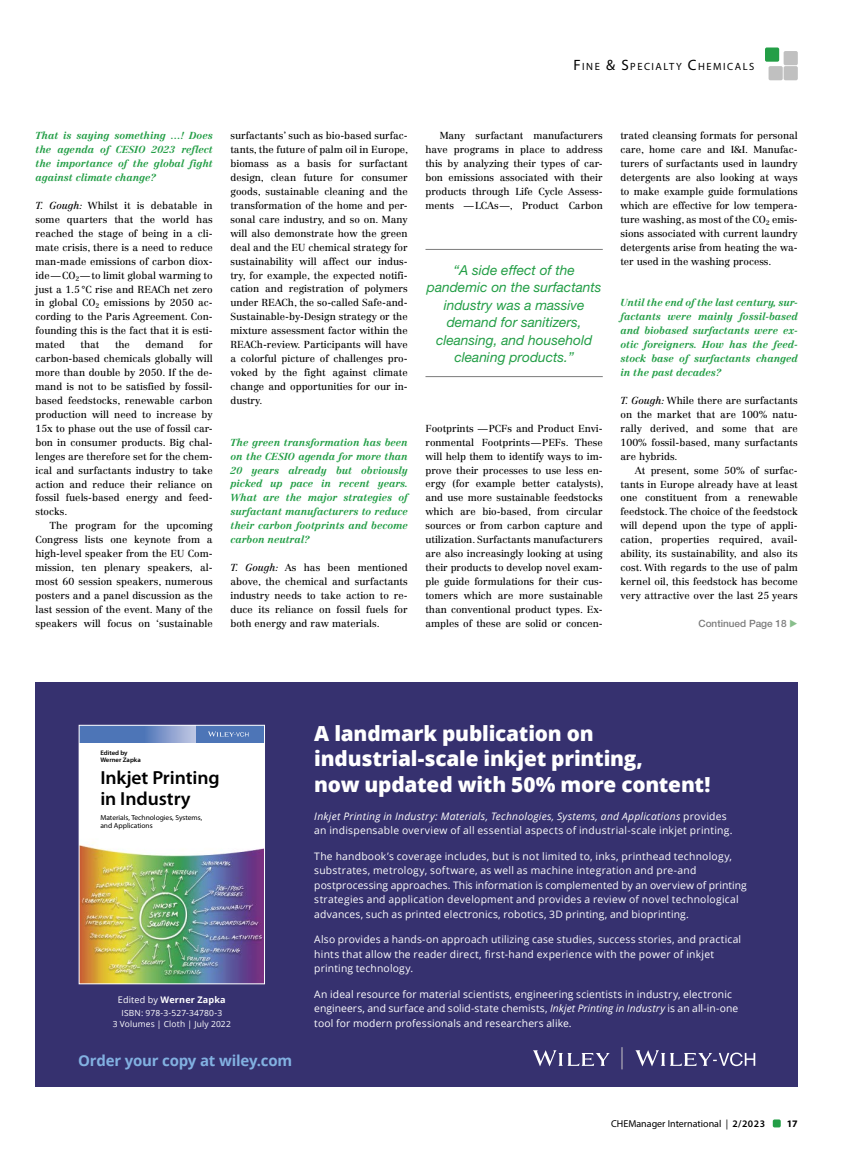
<style>
.page{position:relative;width:851px;height:1170px;background:#fff}
.page>*{position:absolute;margin:0;border:0;box-sizing:border-box;transform-origin:0 0}
.t1{font:800 20.75px/25.6px "Open Sans";letter-spacing:-.01em;color:#fff}
.t2{font:600 19px/20.8px "Myriad Pro";letter-spacing:-.005em;color:#000}
.t3{font:700 15px "Open Sans";letter-spacing:-.015em;color:#82b1e1}
.t4{font:italic 13.75px/17.5px "Helvetica Neue LT Std";color:#239e46;text-align:center}
.t5{font:10.5px "Myriad Pro";letter-spacing:.145em;color:#000}
.t6{font:10.25px/14.4px "Open Sans";letter-spacing:.02em;color:#fff}
.t7{font:10px/13.9px "Centennial LT Std";color:#000;text-align:justify}
.t8{font:italic 700 10px/13.9px "Centennial LT Std";color:#239e46;text-align:justify}
.t9{font:10px "Myriad Pro";color:#000}
.t10{font:500 10px "Helvetica Neue LT Std";color:#7c7c7c}
.t11{font:700 10px "Myriad Pro";color:#000}
.t12{font:700 9px "Open Sans";letter-spacing:.02em;color:#fff}
.t13{font:8.5px/11.2px "Open Sans";letter-spacing:.02em;color:#fff;text-align:center}
.t14{font:7.25px/8px "Myriad Pro";letter-spacing:-.005em;color:#000}
.t15{font:600 6.62px/7.2px "Myriad Pro";letter-spacing:-.005em;color:#000}
.s1{font-size:15px}
.s2{font-style:italic}
.s3{color:#88be8b}
.s4{font-weight:400}
.s5{font-weight:600}
</style>
<div class="page">
<div style="left:35px;top:682px;width:762px;height:404px;background:#36316f"></div>
<svg style="left:533px;top:1050px;width:76px;height:16px"></svg>
<svg style="left:635px;top:1050px;width:120px;height:16px"></svg>
<svg style="left:621px;top:1047px;width:1px;height:22px"></svg>
<div style="left:79px;top:725px;width:185px;height:258px;background:#fff"></div>
<div style="left:79px;top:725px;width:185px;height:17px;background:#4d75b7"></div>
<div style="left:143px;top:725px;width:52px;height:17px;background:linear-gradient(to right,#4e74b8,#c0c6e3)"></div>
<svg style="left:208px;top:731px;width:40px;height:5px"></svg>
<img style="left:81px;top:845px;width:182px;height:137px">
<div style="left:79px;top:724px;width:186px;height:260px;border:1px solid #fff"></div>
<hr style="left:425px;top:249px;width:177px;height:1px;background:#7c7c7c">
<hr style="left:425px;top:376px;width:177px;height:1px;background:#7c7c7c">
<div style="left:772px;top:1119px;width:8px;height:8px;background:#239e46;border-radius:2px"></div>
<div style="left:764px;top:47px;width:15px;height:15px;background:#239e46;border-radius:2px"></div>
<div style="left:768px;top:66px;width:14px;height:14px;background:#c0c0c0;border-radius:2px"></div>
<div style="left:783px;top:51px;width:14px;height:14px;background:#c0c0c0;border-radius:2px"></div>
<div style="left:783px;top:66px;width:14px;height:14px;background:#c0c0c0;border-radius:2px"></div>
<p class="t5" style="left:573px;top:60px;width:181px"><span class="s1">F</span>INE <span class="s1">&amp; S</span>PECIALTY <span class="s1">C</span>HEMICALS</p>
<p class="t8" style="left:35px;top:129px;width:179px">That is saying something …! Does the agenda of CESIO 2023 reflect the importance of the global fight against climate change?</p>
<p class="t7" style="left:35px;top:198px;width:179px"><span class="s2">T. Gough:</span> Whilst it is debatable in some quarters that the world has reached the stage of being in a cli&shy;mate crisis, there is a need to reduce man-made emissions of carbon diox&shy;ide—CO<sub>2</sub>—to limit global warming to just a 1.5°C rise and REACh net zero in global CO<sub>2</sub> emissions by 2050 ac&shy;cording to the Paris Agreement. Con&shy;founding this is the fact that it is esti&shy;mated</p>
<p class="t7" style="left:35px;top:338px;width:179px;text-indent:164px">for carbon-based chemicals globally will more than double by 2050. If the de&shy;mand is not to be satisfied by fossil&shy;based feedstocks, renewable carbon production will need to increase by 15x to phase out the use of fossil car&shy;bon in consumer products. Big chal&shy;lenges are therefore set for the chem&shy;ical and surfactants industry to take action and reduce their reliance on fossil fuels-based energy and feed&shy;stocks.</p>
<p class="t7" style="left:35px;top:519px;width:179px;text-indent:14px">The program for the upcoming Congress lists one keynote from a high-level speaker from the EU Com&shy;mission, ten plenary speakers, al&shy;most 60 session speakers, numerous posters and a panel discussion as the last session of the event. Many of the speakers will focus on ‘sustainable</p>
<p class="t7" style="left:81px;top:338px;width:20px">that</p>
<p class="t7" style="left:115px;top:338px;width:16px">the</p>
<p class="t7" style="left:145px;top:338px;width:40px">demand</p>
<p class="t7" style="left:230px;top:129px;width:179px">surfactants’ such as bio-based surfac&shy;tants, the future of palm oil in Europe, biomass as a basis for surfactant design, clean future for consumer goods, sustainable cleaning and the transformation of the home and per&shy;sonal care industry, and so on. Many will also demonstrate how the green deal and the EU chemical strategy for sustainability will affect our indus&shy;try, for example, the expected notifi&shy;cation and registration of polymers under REACh, the so-called Safe-and-Sustainable-by-Design strategy or the mixture assessment factor within the REACh-review. Participants will have a colorful picture of challenges pro&shy;voked by the fight against climate change and opportunities for our in&shy;dustry.</p>
<p class="t8" style="left:230px;top:435px;width:179px">The green transformation has been on the CESIO agenda for more than 20 years already but obviously picked up pace in recent years.<br>What are the major strategies of surfactant manufacturers to reduce their carbon footprints and become carbon neutral?</p>
<p class="t7" style="left:230px;top:560px;width:179px"><span class="s2">T. Gough:</span> As has been mentioned above, the chemical and surfactants industry needs to take action to re&shy;duce its reliance on fossil fuels for both energy and raw materials.</p>
<p class="t7" style="left:425px;top:129px;width:179px;text-indent:14px">Many surfactant manufacturers have programs in place to address this by analyzing their types of car&shy;bon emissions associated with their products through Life Cycle Assess&shy;ments —LCAs—, Product Carbon</p>
<h3 class="t4" style="left:427px;top:261px;width:176px">“A side effect of the pandemic on the surfactants industry was a massive demand for sanitizers, cleansing, and household cleaning products.”</h3>
<p class="t7" style="left:425px;top:421px;width:179px">Footprints —PCFs and Product Envi&shy;ronmental Footprints—PEFs. These will help them to identify ways to im&shy;prove their processes to use less en&shy;ergy (for example better catalysts), and use more sustainable feedstocks which are bio-based, from circular sources or from carbon capture and utilization. Surfactants manufacturers are also increasingly looking at using their products to develop novel exam&shy;ple guide formulations for their cus&shy;tomers which are more sustainable than conventional product types. Ex&shy;amples of these are solid or concen-</p>
<p class="t7" style="left:620px;top:129px;width:179px">trated cleansing formats for personal care, home care and I&amp;I. Manufac&shy;turers of surfactants used in laundry detergents are also looking at ways to make example guide formulations which are effective for low tempera&shy;ture washing, as most of the CO<sub>2</sub> emis&shy;sions associated with current laundry detergents arise from heating the wa&shy;ter used in the washing process.</p>
<p class="t8" style="left:620px;top:296px;width:179px">Until the end of the last century, sur&shy;factants were mainly fossil-based and biobased surfactants were ex&shy;otic foreigners. How has the feed&shy;stock base of surfactants changed in the past decades?</p>
<p class="t7" style="left:620px;top:393px;width:179px"><span class="s2">T. Gough:</span> While there are surfactants on the market that are 100% natu&shy;rally derived, and some that are 100% fossil-based, many surfactants are hybrids.</p>
<p class="t7" style="left:620px;top:463px;width:179px;text-indent:14px">At present, some 50% of surfac&shy;tants in Europe already have at least one constituent from a renewable feedstock. The choice of the feedstock will depend upon the type of appli&shy;cation, properties required, avail&shy;ability, its sustainability, and also its cost. With regards to the use of palm kernel oil, this feedstock has become very attractive over the last 25 years</p>
<p class="t10" style="left:698px;top:617px;width:101px">Continued Page 18 <span class="s3">▶</span></p>
<p class="t15" style="left:100px;top:749px;width:42px">Edited by<br>Werner Zapka</p>
<h2 class="t2" style="left:100px;top:766px;width:121px">Inkjet Printing in Industry</h2>
<p class="t14" style="left:100px;top:812px;width:103px">Materials, Technologies, Systems, and Applications</p>
<p class="t12" style="left:118px;top:993px;width:109px"><span class="s4">Edited by</span> Werner Zapka</p>
<p class="t13" style="left:113px;top:1007px;width:120px">ISBN: 978-3-527-34780-3<br>3 Volumes | Cloth | July 2022</p>
<h3 class="t3" style="left:78px;top:1049px;width:216px">Order your copy at wiley.com</h3>
<h1 class="t1" style="left:314px;top:719px;width:397px">A landmark publication on industrial-scale inkjet printing,<br>now updated with 50% more content!</h1>
<p class="t6" style="left:314px;top:808px;width:419px"><span class="s2">Inkjet Printing in Industry: Materials, Technologies, Systems, and Applications</span> provides an indispensable overview of all essential aspects of industrial-scale inkjet printing.</p>
<p class="t6" style="left:314px;top:848px;width:434px">The handbook’s coverage includes, but is not limited to, inks, printhead technology, substrates, metrology, software, as well as machine integration and pre-and postprocessing approaches. This information is complemented by an overview of printing strategies and application development and provides a review of novel technological advances, such as printed electronics, robotics, 3D printing, and bioprinting.</p>
<p class="t6" style="left:314px;top:932px;width:428px">Also provides a hands-on approach utilizing case studies, success stories, and practical hints that allow the reader direct, first-hand experience with the power of inkjet printing technology.</p>
<p class="t6" style="left:314px;top:986px;width:425px">An ideal resource for material scientists, engineering scientists in industry, electronic engineers, and surface and solid-state chemists, <span class="s2">Inkjet Printing in Industry</span> is an all-in-one tool for modern professionals and researchers alike.</p>
<p class="t9" style="left:611px;top:1117px;width:155px">CHEManager International | <span class="s5">2/2023</span></p>
<p class="t11" style="left:786px;top:1117px;width:13px">17</p>
</div>
